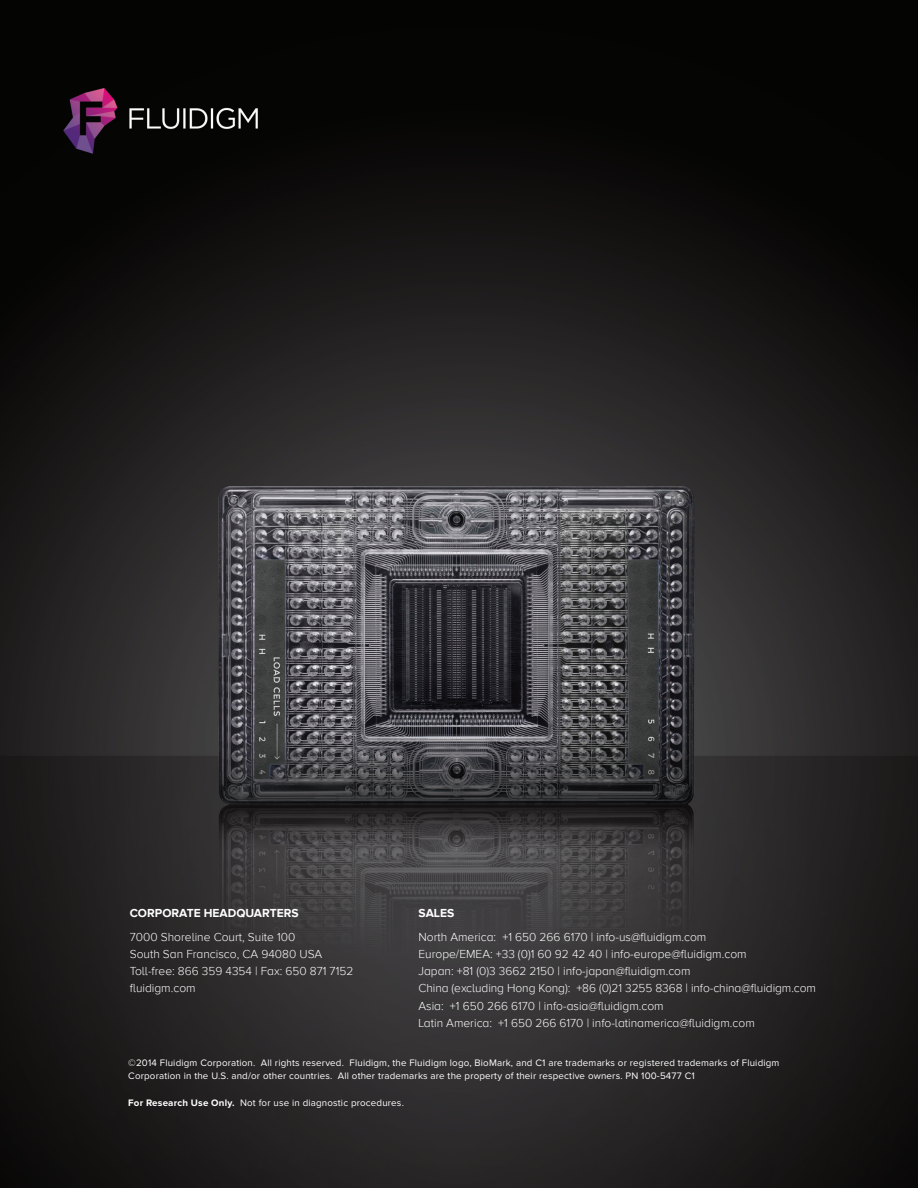
<style>
.page{position:relative;width:918px;height:1188px;background:#fff}
.page>*{position:absolute;margin:0;border:0;box-sizing:border-box;transform-origin:0 0}
.t1{font:300 12px/17.2px "Proxima Nova A";color:#fff}
.t2{font:700 12px "Proxima Nova A";color:#fff}
.Footer_Left{font:9.75px/13.5px "Proxima Nova";letter-spacing:.02em;color:#fff}
.s1{font-weight:700}
</style>
<div class="page">
<img style="left:0;top:0;width:918px;height:1188px">
<p class="t2" style="left:130px;top:906px;width:171px">CORPORATE HEADQUARTERS</p>
<p class="t1" style="left:130px;top:928px;width:225px">7000 Shoreline Court, Suite 100<br>South San Francisco, CA 94080 USA<br>Toll-free: 866 359 4354 | Fax: 650 871 7152 fluidigm.com</p>
<p class="t2" style="left:418px;top:906px;width:37px">SALES</p>
<p class="t1" style="left:418px;top:928px;width:399px">North America: +1 650 266 6170 | info-us@fluidigm.com<br>Europe/EMEA: +33 (0)1 60 92 42 40 | info-europe@fluidigm.com<br>Japan: +81 (0)3 3662 2150 | info-japan@fluidigm.com<br>China (excluding Hong Kong): +86 (0)21 3255 8368 | info-china@fluidigm.com Asia: +1 650 266 6170 | info-asia@fluidigm.com<br>Latin America: +1 650 266 6170 | info-latinamerica@fluidigm.com</p>
<p class="Footer_Left" style="left:128px;top:1056px;width:653px">©2014 Fluidigm Corporation. All rights reserved. Fluidigm, the Fluidigm logo, BioMark, and C1 are trademarks or registered trademarks of Fluidigm<br>Corporation in the U.S. and/or other countries. All other trademarks are the property of their respective owners. PN 100-5477 C1</p>
<p class="Footer_Left" style="left:128px;top:1097px;width:277px"><span class="s1">For Research Use Only.</span> Not for use in diagnostic procedures.</p>
</div>
